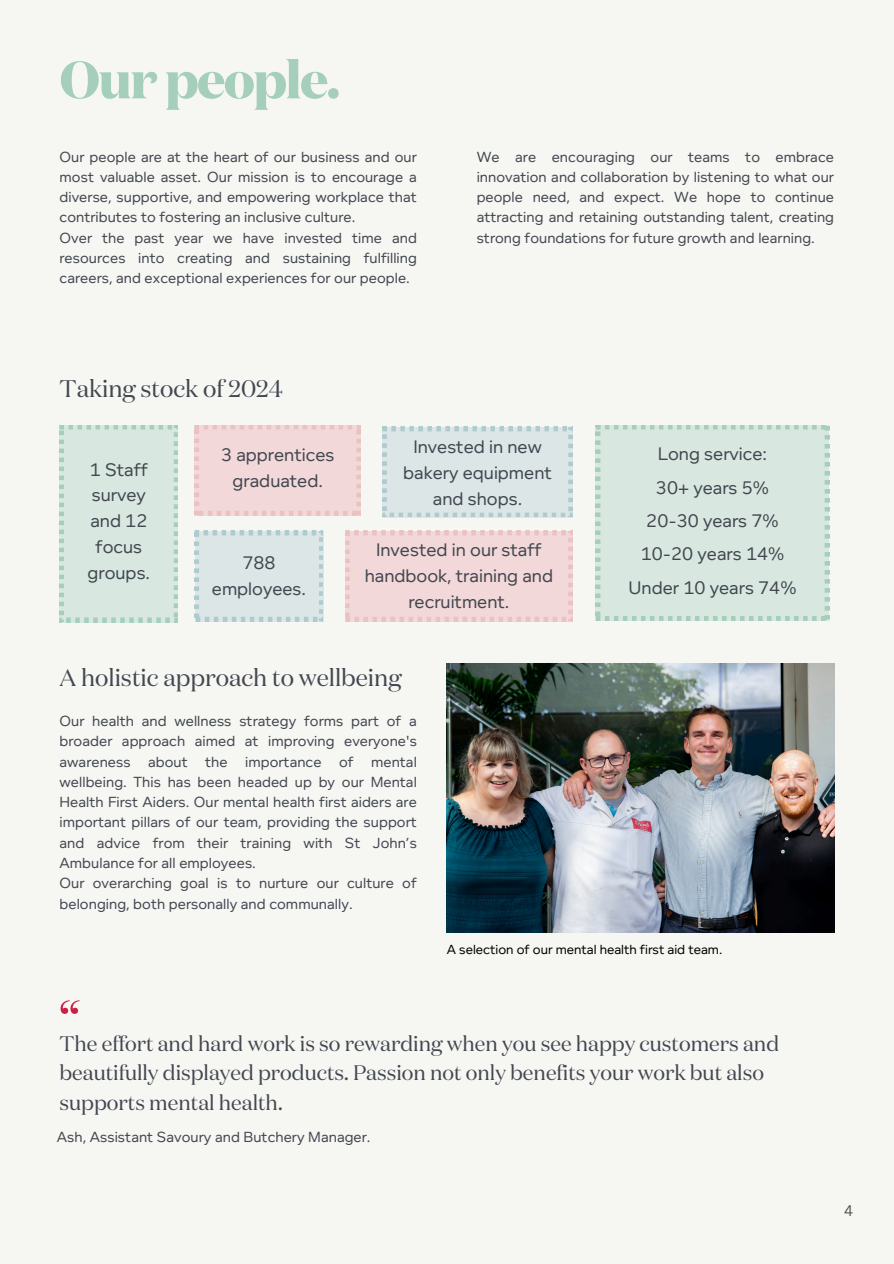
<style>
.page{position:relative;width:894px;height:1264px;background:#fff}
.page>*{position:absolute;margin:0;border:0;box-sizing:border-box;transform-origin:0 0}
.t1{font:700 52.5px "Domaine Display";letter-spacing:-.025em;color:#a5cebb}
.t2{font:52.5px "Domaine Display";color:#c72245}
.t3{font:24px "Domaine Display";color:#424750}
.t4{font:21px/29.2px "Domaine Display";color:#424750}
.t5{font:18.6px/25.8px "Foundry Context";color:#424750;text-align:center}
.t6{font:15px/20.2px "Foundry Context";letter-spacing:.005em;color:#424750}
.t7{font:15px "Canva Sans";color:#545454}
.t8{font:13.5px "Foundry Context";color:#000}
</style>
<div class="page">
<div style="left:0;top:0;width:893px;height:1263px;background:#f6f6f3"></div>
<svg style="left:194px;top:425px;width:167px;height:90px;background:#f1d6d6"></svg>
<svg style="left:194px;top:531px;width:129px;height:90px;background:#d8e3e4"></svg>
<svg style="left:345px;top:531px;width:227px;height:90px;background:#f1d6d6"></svg>
<div style="left:595px;top:425px;width:233px;height:195px;background:#d8e8e0"></div>
<svg style="left:382px;top:427px;width:190px;height:90px;background:#d8e4e5"></svg>
<svg style="left:59px;top:425px;width:119px;height:197px;background:#d4e6dd"></svg>
<img style="left:446px;top:663px;width:387px;height:269px">
<h2 class="t1" style="left:59px;top:44px;width:282px">Our people.</h2>
<h5 class="t6" style="left:59px;top:147px;width:359px">Our people are at the heart of our business and our most valuable asset. Our mission is to encourage a diverse, supportive, and empowering workplace that contributes to fostering an inclusive culture.<br>Over the past year we have invested time and resources into creating and sustaining fulfilling careers, and exceptional experiences for our people.</h5>
<h5 class="t6" style="left:476px;top:147px;width:359px;text-align:justify">We are encouraging our teams to embrace innovation and collaboration by listening to what our people need, and expect. We hope to continue attracting and retaining outstanding talent, creating strong foundations for future growth and learning.</h5>
<p class="t3" style="left:59px;top:372px;width:225px">Taking stock of 2024</p>
<h5 class="t5" style="left:88px;top:457px;width:64px">1 Staff survey and 12 focus groups.</h5>
<h4 class="t5" style="left:221px;top:442px;width:115px">3 apprentices graduated.</h4>
<h4 class="t5" style="left:212px;top:550px;width:96px">788 employees.</h4>
<h4 class="t5" style="left:403px;top:434px;width:150px">Invested in new bakery equipment and shops.</h4>
<h2 class="t5" style="left:365px;top:537px;width:190px">Invested in our staff handbook, training and recruitment.</h2>
<h4 class="t3" style="left:59px;top:661px;width:343px">A holistic approach to wellbeing</h4>
<h4 class="t6" style="left:59px;top:711px;width:359px">Our health and wellness strategy forms part of a broader approach aimed at improving everyone's awareness about the importance of mental wellbeing. This has been headed up by our Mental Health First Aiders. Our mental health first aiders are important pillars of our team, providing the support and advice from their training with St John’s Ambulance for all employees.<br>Our overarching goal is to nurture our culture of belonging, both personally and communally.</h4>
<h4 class="t5" style="left:628px;top:438px;width:169px;line-height:33.3px">Long service:<br>30+ years 5%<br>20-30 years 7%<br>10-20 years 14%<br>Under 10 years 74%</h4>
<h3 class="t2" style="left:59px;top:984px;width:22px">“</h3>
<p class="t8" style="left:446px;top:941px;width:277px">A selection of our mental health first aid team.</p>
<p class="t4" style="left:59px;top:1028px;width:721px">The effort and hard work is so rewarding when you see happy customers and beautifully displayed products. Passion not only benefits your work but also supports mental health.</p>
<h5 class="t6" style="left:57px;top:1127px;width:315px">Ash, Assistant Savoury and Butchery Manager.</h5>
<h1 class="t7" style="left:843px;top:1199px;width:11px">4</h1>
</div>
